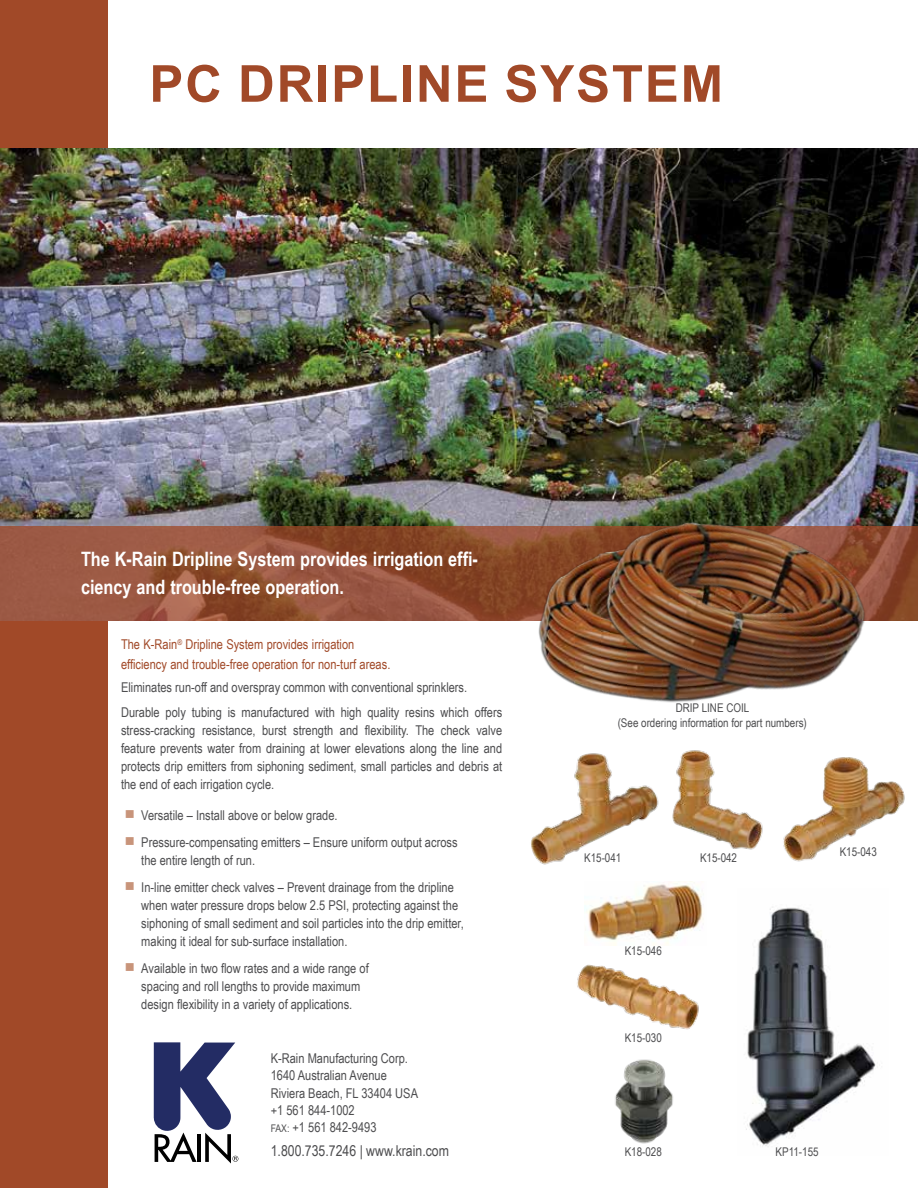
<style>
.page{position:relative;width:918px;height:1188px;background:#fff}
.page>*{position:absolute;margin:0;border:0;box-sizing:border-box;transform-origin:0 0}
.t1{font:700 51px "Arial";letter-spacing:.035em;color:#a14928}
.t2{font:700 19.8px/28.5px "Arial Narrow";color:#fff}
.t3{font:15px "Arial Narrow";color:#4d4d4f}
.t4{font:13.5px/18px "Arial Narrow";color:#4d4d4f}
.t5{font:13.5px/19.5px "Arial Narrow";color:#a14928}
.t6{font:12px/15px "Arial Narrow";color:#4d4d4f;text-align:center}
.s1{color:#c8947a}
.s2{font-size:10.5px}
</style>
<div class="page">
<img style="left:531px;top:753px;width:128px;height:112px">
<img style="left:783px;top:757px;width:122px;height:105px">
<img style="left:672px;top:750px;width:91px;height:100px">
<img style="left:746px;top:907px;width:130px;height:240px">
<div style="left:0;top:0;width:108px;height:1188px;background:#a14928"></div>
<img style="left:0;top:148px;width:918px;height:379px">
<svg style="left:154px;top:1042px;width:84px;height:121px"></svg>
<svg style="left:0;top:527px;width:918px;height:94px;background:#935138"></svg>
<img style="left:577px;top:964px;width:122px;height:66px">
<img style="left:525px;top:528px;width:58px;height:161px">
<img style="left:583px;top:509px;width:309px;height:194px">
<img style="left:615px;top:1059px;width:58px;height:85px">
<img style="left:585px;top:881px;width:118px;height:65px">
<h1 class="t1" style="left:149px;top:48px;width:575px">PC DRIPLINE SYSTEM</h1>
<h2 class="t2" style="left:81px;top:544px;width:398px">The K-Rain Dripline System provides irrigation effi&shy;ciency and trouble-free operation.</h2>
<p class="t5" style="left:121px;top:634px;width:271px">The K-Rain<sup>®</sup> Dripline System provides irrigation efficiency and trouble-free operation for non-turf areas.</p>
<p class="t4" style="left:121px;top:674px;width:383px;line-height:24.8px">Eliminates run-off and overspray common with conventional sprinklers.<br>Durable poly tubing is manufactured with high quality resins which offers</p>
<p class="t4" style="left:121px;top:720px;width:383px;text-align:justify">stress-cracking resistance, burst strength and flexibility. The check valve feature prevents water from draining at lower elevations along the line and protects drip emitters from siphoning sediment, small particles and debris at the end of each irrigation cycle.</p>
<p class="t4" style="left:125px;top:806px;width:214px"><span class="s1">■</span> Versatile – Install above or below grade.</p>
<p class="t4" style="left:141px;top:833px;width:318px;text-indent:-16px"><span class="s1">■</span> Pressure-compensating emitters – Ensure uniform output across the entire length of run.</p>
<p class="t4" style="left:141px;top:878px;width:324px;text-indent:-16px"><span class="s1">■</span> In-line emitter check valves – Prevent drainage from the dripline when water pressure drops below 2.5 PSI, protecting against the siphoning of small sediment and soil particles into the drip emitter, making it ideal for sub-surface installation.</p>
<p class="t4" style="left:125px;top:959px;width:245px;text-align:center"><span class="s1">■</span> Available in two flow rates and a wide range of spacing and roll lengths to provide maximum design flexibility in a variety of applications.</p>
<p class="t4" style="left:271px;top:1049px;width:149px;line-height:17.2px">K-Rain Manufacturing Corp.<br>1640 Australian Avenue<br>Riviera Beach, FL 33404 USA +1 561 844-1002<br><span class="s2">FAX:</span> +1 561 842-9493</p>
<p class="t3" style="left:271px;top:1140px;width:180px">1.800.735.7246 | www.krain.com</p>
<p class="t6" style="left:618px;top:700px;width:191px">DRIP LINE COIL<br>(See ordering information for part numbers)</p>
<p class="t6" style="left:584px;top:850px;width:39px">K15-041</p>
<p class="t6" style="left:700px;top:850px;width:39px">K15-042</p>
<p class="t6" style="left:625px;top:942px;width:39px">K15-046</p>
<p class="t6" style="left:625px;top:1030px;width:39px">K15-030</p>
<p class="t6" style="left:840px;top:844px;width:39px">K15-043</p>
<p class="t6" style="left:625px;top:1144px;width:39px">K18-028</p>
<p class="t6" style="left:776px;top:1144px;width:45px">KP11-155</p>
</div>
